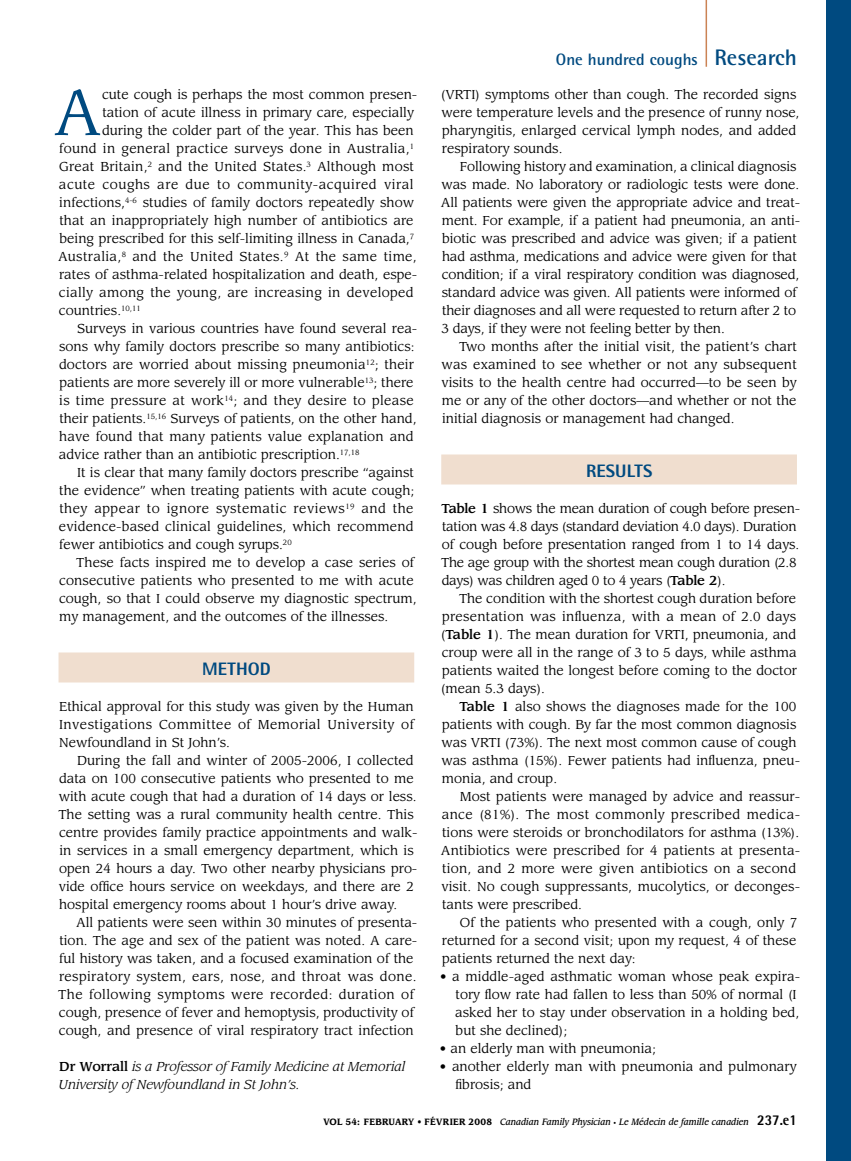
<style>
.page{position:relative;width:851px;height:1161px;background:#fff}
.page>*{position:absolute;margin:0;border:0;box-sizing:border-box;transform-origin:0 0}
.t1{font:63.6px "Leawood Std";color:#004a80}
.t2{font:800 18px "Rotis Semi Sans Std";color:#004a80}
.t3{font:700 16.5px "Rotis Semi Sans Std";color:#004a80}
.t4{font:12.75px/18px "Leawood Std";color:#000}
.t5{font:12.75px/18px "Leawood Std";letter-spacing:-.02em;color:#000}
.t6{font:12.75px "Leawood Std";letter-spacing:.02em;color:#000}
.t7{font:italic 12.75px/18px "Leawood Std";color:#000}
.t8{font:12.75px "Leawood Std";letter-spacing:.03em;color:#000}
.t9{font:12.75px "Leawood Std";letter-spacing:.025em;color:#000}
.t10{font:12.75px "Leawood Std";letter-spacing:.035em;color:#000}
.t11{font:12.75px "Leawood Std";letter-spacing:.04em;color:#000}
.t12{font:italic 500 9px "Leawood Std";color:#000;scale:.9 1}
.s1{font-weight:500;font-style:normal}
.s2{font-size:22.5px}
.s3{font-weight:500}
.s4{font-weight:700;font-style:normal}
.s5{font-style:normal;font-size:6px}
.s6{font-family:"Rotis Semi Sans Std";font-weight:800;font-style:normal;font-size:15px}
</style>
<div class="page">
<div style="left:826px;top:0;width:24px;height:1161px;background:#004a80"></div>
<hr style="left:705px;top:0;width:2px;height:67px;background:#cb8354">
<div style="left:58px;top:652px;width:356px;height:30px;background:#f0decf"></div>
<div style="left:441px;top:454px;width:355px;height:30px;background:#f0decf"></div>
<h1 class="t1" style="left:53px;top:74px;width:50px">A</h1>
<p class="t4" style="left:102px;top:86px;width:317px">cute cough is perhaps the most common presen-</p>
<p class="t4" style="left:102px;top:104px;width:313px">tation of acute illness in primary care, especially</p>
<p class="t4" style="left:102px;top:122px;width:313px">during the colder part of the year. This has been</p>
<p class="t6" style="left:59px;top:141px;width:356px">found in general practice surveys done in Australia,<sup>1</sup></p>
<p class="t4" style="left:59px;top:158px;width:356px">Great Britain,<sup>2</sup> and the United States.<sup>3</sup> Although most</p>
<p class="t11" style="left:59px;top:177px;width:356px">acute coughs are due to community-acquired viral</p>
<p class="t4" style="left:59px;top:194px;width:356px">infections,<sup>4-6</sup> studies of family doctors repeatedly show</p>
<p class="t4" style="left:59px;top:212px;width:356px">that an inappropriately high number of antibiotics are</p>
<p class="t4" style="left:59px;top:230px;width:356px">being prescribed for this self-limiting illness in Canada,<sup>7</sup></p>
<p class="t8" style="left:58px;top:249px;width:360px">Australia,<sup>8</sup> and the United States.<sup>9</sup> At the same time,</p>
<p class="t4" style="left:59px;top:266px;width:360px">rates of asthma-related hospitalization and death, espe-</p>
<p class="t9" style="left:59px;top:285px;width:356px">cially among the young, are increasing in developed</p>
<p class="t4" style="left:59px;top:302px;width:83px">countries.<sup>10,11</sup></p>
<p class="t4" style="left:77px;top:320px;width:342px">Surveys in various countries have found several rea-</p>
<p class="t4" style="left:59px;top:338px;width:357px">sons why family doctors prescribe so many antibiotics:</p>
<p class="t4" style="left:59px;top:356px;width:356px">doctors are worried about missing pneumonia<sup>12</sup>; their</p>
<p class="t4" style="left:59px;top:374px;width:356px">patients are more severely ill or more vulnerable<sup>13</sup>; there</p>
<p class="t6" style="left:59px;top:393px;width:356px">is time pressure at work<sup>14</sup>; and they desire to please</p>
<p class="t4" style="left:59px;top:410px;width:358px">their patients.<sup>15,16</sup> Surveys of patients, on the other hand,</p>
<p class="t4" style="left:59px;top:428px;width:356px">have found that many patients value explanation and</p>
<p class="t4" style="left:59px;top:446px;width:302px">advice rather than an antibiotic prescription.<sup>17,18</sup></p>
<p class="t4" style="left:77px;top:464px;width:338px">It is clear that many family doctors prescribe “against</p>
<p class="t4" style="left:59px;top:482px;width:356px">the evidence” when treating patients with acute cough;</p>
<p class="t10" style="left:59px;top:501px;width:356px">they appear to ignore systematic reviews<sup>19</sup> and the</p>
<p class="t4" style="left:59px;top:518px;width:356px">evidence-based clinical guidelines, which recommend</p>
<p class="t4" style="left:59px;top:536px;width:234px">fewer antibiotics and cough syrups.<sup>20</sup></p>
<p class="t4" style="left:76px;top:554px;width:339px">These facts inspired me to develop a case series of</p>
<p class="t4" style="left:59px;top:572px;width:356px">consecutive patients who presented to me with acute</p>
<p class="t4" style="left:59px;top:590px;width:359px">cough, so that I could observe my diagnostic spectrum,</p>
<p class="t4" style="left:59px;top:608px;width:331px">my management, and the outcomes of the illnesses.</p>
<h2 class="t2" style="left:202px;top:657px;width:70px">METHOD</h2>
<p class="t4" style="left:59px;top:698px;width:356px;text-align:justify">Ethical approval for this study was given by the Human Investigations Committee of Memorial University of Newfoundland in St John’s.</p>
<p class="t4" style="left:58px;top:752px;width:360px;text-indent:19px">During the fall and winter of 2005-2006, I collected data on 100 consecutive patients who presented to me with acute cough that had a duration of 14 days or less.<br>The setting was a rural community health centre. This centre provides family practice appointments and walk&shy;in services in a small emergency department, which is open 24 hours a day. Two other nearby physicians pro&shy;vide office hours service on weekdays, and there are 2 hospital emergency rooms about 1 hour’s drive away.</p>
<p class="t4" style="left:58px;top:914px;width:360px;text-indent:18px">All patients were seen within 30 minutes of presenta&shy;tion. The age and sex of the patient was noted. A care&shy;ful history was taken, and a focused examination of the respiratory system, ears, nose, and throat was done.<br>The following symptoms were recorded: duration of cough, presence of fever and hemoptysis, productivity of cough, and presence of viral respiratory tract infection</p>
<p class="t7" style="left:59px;top:1058px;width:348px"><span class="s1">Dr Worrall</span> is a Professor of Family Medicine at Memorial<br>University of Newfoundland in St John’s.</p>
<p class="t3" style="left:556px;top:49px;width:242px">One hundred coughs <span class="s2">Research</span></p>
<p class="t4" style="left:441px;top:86px;width:360px">(VRTI) symptoms other than cough. The recorded signs were temperature levels and the presence of runny nose, pharyngitis, enlarged cervical lymph nodes, and added respiratory sounds.</p>
<p class="t4" style="left:441px;top:158px;width:361px;text-indent:19px">Following history and examination, a clinical diagnosis was made. No laboratory or radiologic tests were done.<br>All patients were given the appropriate advice and treat&shy;ment. For example, if a patient had pneumonia, an anti&shy;biotic was prescribed and advice was given; if a patient had asthma, medications and advice were given for that condition; if a viral respiratory condition was diagnosed, standard advice was given. All patients were informed of their diagnoses and all were requested to return after 2 to 3 days, if they were not feeling better by then.</p>
<p class="t4" style="left:441px;top:338px;width:357px;text-align:justify;text-indent:18px">Two months after the initial visit, the patient’s chart was examined to see whether or not any subsequent visits to the health centre had occurred—to be seen by me or any of the other doctors—and whether or not the initial diagnosis or management had changed.</p>
<h2 class="t2" style="left:586px;top:459px;width:68px">RESULTS</h2>
<p class="t5" style="left:441px;top:500px;width:360px"><span class="s3">Table 1</span> shows the mean duration of cough before presen&shy;tation was 4.8 days (standard deviation 4.0 days). Duration of cough before presentation ranged from 1 to 14 days.<br>The age group with the shortest mean cough duration (2.8 days) was children aged 0 to 4 years (<span class="s3">Table 2</span>).</p>
<p class="t4" style="left:441px;top:590px;width:357px;text-align:justify;text-indent:18px">The condition with the shortest cough duration before presentation was influenza, with a mean of 2.0 days (<span class="s3">Table 1</span>). The mean duration for VRTI, pneumonia, and croup were all in the range of 3 to 5 days, while asthma patients waited the longest before coming to the doctor (mean 5.3 days).</p>
<p class="t4" style="left:441px;top:698px;width:360px;text-indent:18px"><span class="s3">Table 1</span> also shows the diagnoses made for the 100 patients with cough. By far the most common diagnosis was VRTI (73%). The next most common cause of cough was asthma (15%). Fewer patients had influenza, pneu&shy;monia, and croup.</p>
<p class="t4" style="left:441px;top:788px;width:361px;text-indent:19px">Most patients were managed by advice and reassur&shy;ance (81%). The most commonly prescribed medica&shy;tions were steroids or bronchodilators for asthma (13%).<br>Antibiotics were prescribed for 4 patients at presenta&shy;tion, and 2 more were given antibiotics on a second visit. No cough suppressants, mucolytics, or deconges&shy;tants were prescribed.</p>
<p class="t4" style="left:442px;top:914px;width:357px;text-align:justify;text-indent:18px">Of the patients who presented with a cough, only 7 returned for a second visit; upon my request, 4 of these patients returned the next day:</p>
<p class="t4" style="left:455px;top:968px;width:346px;text-indent:-15px">• a middle-aged asthmatic woman whose peak expira&shy;tory flow rate had fallen to less than 50% of normal (I asked her to stay under observation in a holding bed, but she declined);</p>
<p class="t4" style="left:440px;top:1040px;width:217px">• an elderly man with pneumonia;</p>
<p class="t4" style="left:455px;top:1058px;width:343px;text-indent:-15px">• another elderly man with pneumonia and pulmonary fibrosis; and</p>
<p class="t12" style="left:323px;top:1116px;width:527px"><span class="s4">VOL 54: FEBRUARY • FÉVRIER 2008</span> Canadian Family Physician <span class="s5">•</span> Le Médecin de famille canadien <span class="s6">237.e1</span></p>
</div>
